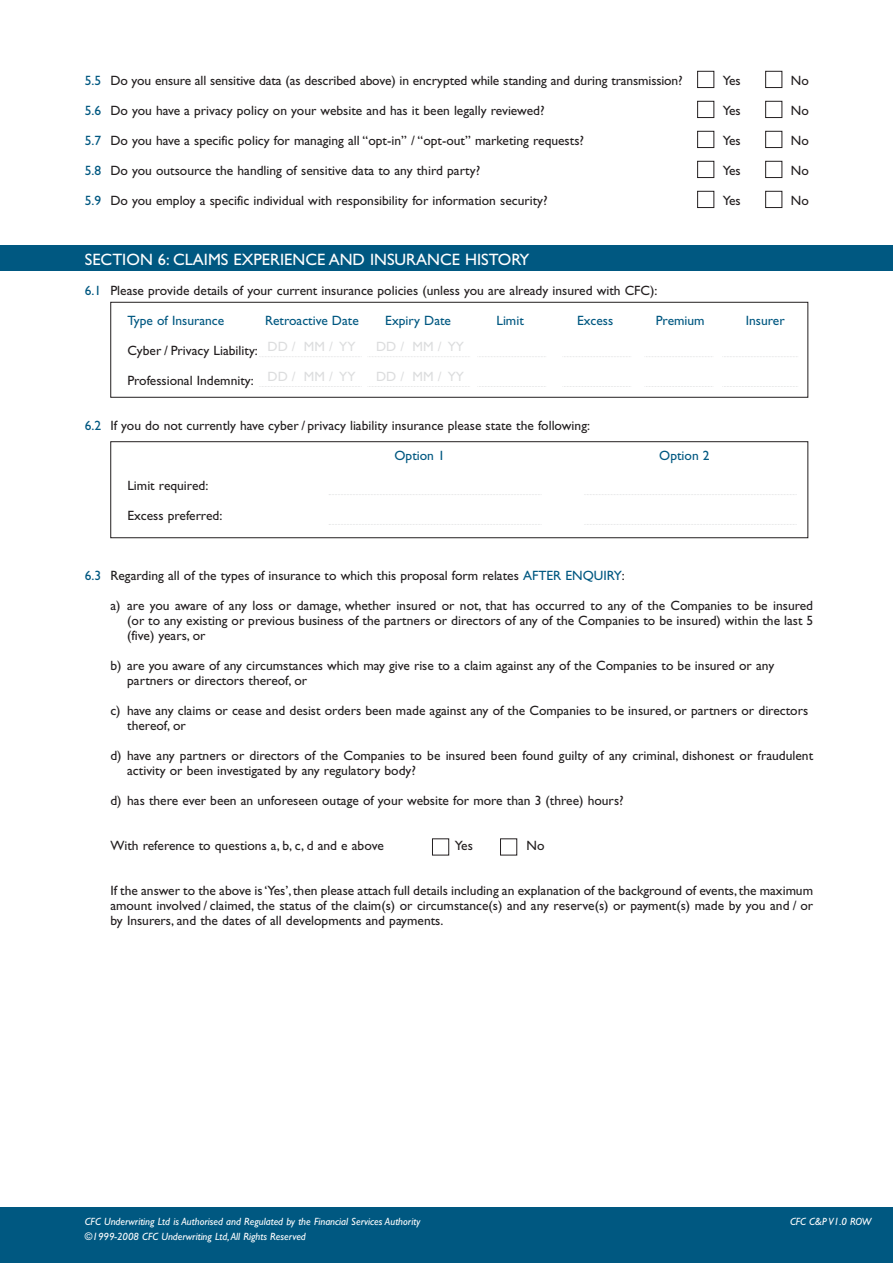
<style>
.page{position:relative;width:893px;height:1263px;background:#fff}
.page>*{position:absolute;margin:0;border:0;box-sizing:border-box;transform-origin:0 0}
.t1{font:16.5px "Gill Sans";color:#fff}
.t2{font:13.5px/15px "Gill Sans";color:#231f20}
.t3{font:13.5px "Gill Sans";color:#005881}
.t4{font:13.5px "Gill Sans";color:#dcddde}
.t5{font:italic 10.5px/15px "Gill Sans";color:#fff}
.s1{color:#005881}
</style>
<div class="page">
<div style="left:0;top:246px;width:893px;height:25px;background:#005881"></div>
<div style="left:0;top:1208px;width:893px;height:55px;background:#005881"></div>
<svg style="left:432px;top:71px;width:351px;height:785px"></svg>
<svg style="left:110px;top:302px;width:698px;height:236px"></svg>
<svg style="left:329px;top:494px;width:213px;height:1px"></svg>
<svg style="left:329px;top:524px;width:213px;height:1px"></svg>
<svg style="left:584px;top:494px;width:213px;height:1px"></svg>
<svg style="left:584px;top:524px;width:213px;height:1px"></svg>
<p class="t2" style="left:85px;top:75px;width:599px"><span class="s1">5.5</span> Do you ensure all sensitive data (as described above) in encrypted while standing and during transmission?</p>
<p class="t2" style="left:723px;top:75px;width:20px">Yes</p>
<p class="t2" style="left:791px;top:75px;width:19px">No</p>
<p class="t2" style="left:85px;top:105px;width:461px"><span class="s1">5.6</span> Do you have a privacy policy on your website and has it been legally reviewed?</p>
<p class="t2" style="left:723px;top:105px;width:20px">Yes</p>
<p class="t2" style="left:791px;top:105px;width:19px">No</p>
<p class="t2" style="left:85px;top:135px;width:501px"><span class="s1">5.7</span> Do you have a specific policy for managing all “opt-in” / “opt-out” marketing requests?</p>
<p class="t2" style="left:723px;top:135px;width:20px">Yes</p>
<p class="t2" style="left:791px;top:135px;width:19px">No</p>
<p class="t2" style="left:85px;top:165px;width:397px"><span class="s1">5.8</span> Do you outsource the handling of sensitive data to any third party?</p>
<p class="t2" style="left:723px;top:165px;width:20px">Yes</p>
<p class="t2" style="left:791px;top:165px;width:19px">No</p>
<p class="t2" style="left:85px;top:195px;width:464px"><span class="s1">5.9</span> Do you employ a specific individual with responsibility for information security?</p>
<p class="t2" style="left:723px;top:195px;width:20px">Yes</p>
<p class="t2" style="left:791px;top:195px;width:19px">No</p>
<p class="t1" style="left:85px;top:254px;width:446px">SECTION 6: CLAIMS EXPERIENCE AND INSURANCE HISTORY</p>
<p class="t2" style="left:85px;top:285px;width:574px"><span class="s1">6.1</span> Please provide details of your current insurance policies (unless you are already insured with CFC):</p>
<p class="t3" style="left:127px;top:316px;width:98px">Type of Insurance</p>
<p class="t3" style="left:265px;top:316px;width:95px">Retroactive Date</p>
<p class="t3" style="left:385px;top:316px;width:67px">Expiry Date</p>
<p class="t3" style="left:496px;top:316px;width:29px">Limit</p>
<p class="t3" style="left:577px;top:316px;width:38px">Excess</p>
<p class="t3" style="left:656px;top:316px;width:50px">Premium</p>
<p class="t3" style="left:746px;top:316px;width:40px">Insurer</p>
<p class="t2" style="left:127px;top:345px;width:132px">Cyber / Privacy Liability:</p>
<p class="t2" style="left:127px;top:375px;width:128px">Professional Indemnity:</p>
<p class="t2" style="left:85px;top:420px;width:507px"><span class="s1">6.2</span> If you do not currently have cyber / privacy liability insurance please state the following:</p>
<p class="t3" style="left:394px;top:451px;width:52px">Option 1</p>
<p class="t3" style="left:659px;top:451px;width:52px">Option 2</p>
<p class="t2" style="left:127px;top:480px;width:82px">Limit required:</p>
<p class="t2" style="left:127px;top:510px;width:96px">Excess preferred:</p>
<p class="t4" style="left:268px;top:342px;width:89px">DD / MM / YY</p>
<p class="t4" style="left:268px;top:372px;width:89px">DD / MM / YY</p>
<p class="t4" style="left:376px;top:342px;width:89px">DD / MM / YY</p>
<p class="t4" style="left:376px;top:372px;width:89px">DD / MM / YY</p>
<p class="t2" style="left:85px;top:570px;width:541px"><span class="s1">6.3</span> Regarding all of the types of insurance to which this proposal form relates <span class="s1">AFTER ENQUIRY</span>:</p>
<p class="t2" style="left:127px;top:600px;width:687px;text-align:justify;text-indent:-17px">a) are you aware of any loss or damage, whether insured or not, that has occurred to any of the Companies to be insured (or to any existing or previous business of the partners or directors of any of the Companies to be insured) within the last 5 (five) years, or</p>
<p class="t2" style="left:127px;top:660px;width:648px;text-indent:-17px">b) are you aware of any circumstances which may give rise to a claim against any of the Companies to be insured or any partners or directors thereof, or</p>
<p class="t2" style="left:127px;top:705px;width:682px;text-indent:-17px">c) have any claims or cease and desist orders been made against any of the Companies to be insured, or partners or directors thereof, or</p>
<p class="t2" style="left:127px;top:750px;width:687px;text-indent:-17px">d) have any partners or directors of the Companies to be insured been found guilty of any criminal, dishonest or fraudulent activity or been investigated by any regulatory body?</p>
<p class="t2" style="left:110px;top:795px;width:515px">d) has there ever been an unforeseen outage of your website for more than 3 (three) hours?</p>
<p class="t2" style="left:110px;top:840px;width:275px">With reference to questions a, b, c, d and e above</p>
<p class="t2" style="left:455px;top:840px;width:20px">Yes</p>
<p class="t2" style="left:526px;top:840px;width:19px">No</p>
<p class="t2" style="left:110px;top:885px;width:704px;text-align:justify">If the answer to the above is ‘Yes’,then please attach full details including an explanation of the background of events,the maximum amount involved / claimed, the status of the claim(s) or circumstance(s) and any reserve(s) or payment(s) made by you and / or by Insurers, and the dates of all developments and payments.</p>
<p class="t5" style="left:85px;top:1215px;width:337px">CFC Underwriting Ltd is Authorised and Regulated by the Financial Services Authority ©1999-2008 CFC Underwriting Ltd,All Rights Reserved</p>
<p class="t5" style="left:790px;top:1215px;width:83px">CFC C&amp;P V1.0 ROW</p>
</div>
